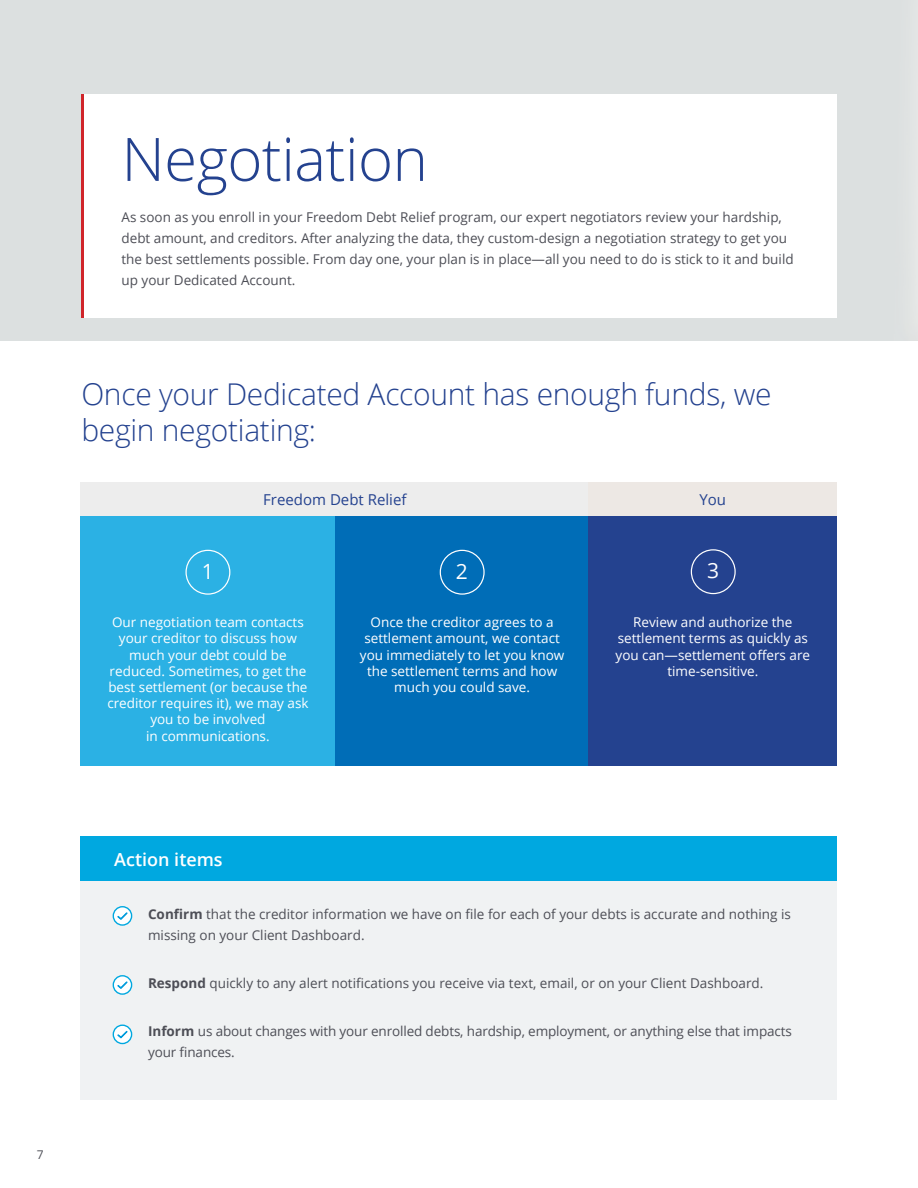
<style>
.page{position:relative;width:918px;height:1188px;background:#fff}
.page>*{position:absolute;margin:0;border:0;box-sizing:border-box;transform-origin:0 0}
.t1{font:300 60px "Open Sans";letter-spacing:-.01em;color:#24428f}
.t2{font:300 30px/36px "Open Sans";letter-spacing:-.01em;color:#24428f}
.t3{font:21px "Open Sans";color:#fff}
.t4{font:600 18px "Open Sans";color:#fff}
.t5{font:15px "Open Sans";color:#24428f}
.t6{font:13.5px/21px "Open Sans";color:#4d4e56}
.t7{font:13.5px/16.2px "Open Sans";color:#fff;text-align:center}
.t8{font:12px "Open Sans";color:#4d4e56}
.s1{font-weight:700}
</style>
<div class="page">
<hr style="left:81px;top:94px;width:3px;height:224px;background:#d0252a">
<div style="left:81px;top:836px;width:756px;height:46px;background:#00a8e0"></div>
<div style="left:81px;top:882px;width:756px;height:218px;background:#f0f2f3"></div>
<div style="left:81px;top:516px;width:254px;height:250px;background:#2bb1e4"></div>
<div style="left:335px;top:516px;width:254px;height:250px;background:#006db7"></div>
<div style="left:589px;top:516px;width:248px;height:250px;background:#24428f"></div>
<div style="left:185px;top:550px;width:45px;height:45px;border:1px solid #fff;border-radius:50%"></div>
<div style="left:440px;top:550px;width:45px;height:45px;border:1px solid #fff;border-radius:50%"></div>
<svg style="left:113px;top:907px;width:19px;height:18px"></svg>
<div style="left:113px;top:906px;width:19px;height:20px;border:1px solid #00a8e0;border-radius:50%"></div>
<svg style="left:117px;top:912px;width:11px;height:8px"></svg>
<svg style="left:113px;top:976px;width:19px;height:18px"></svg>
<div style="left:113px;top:975px;width:19px;height:20px;border:1px solid #00a8e0;border-radius:50%"></div>
<svg style="left:117px;top:981px;width:11px;height:8px"></svg>
<svg style="left:113px;top:1025px;width:19px;height:19px"></svg>
<div style="left:113px;top:1025px;width:19px;height:19px;border:1px solid #00a8e0;border-radius:50%"></div>
<svg style="left:117px;top:1031px;width:11px;height:7px"></svg>
<div style="left:81px;top:482px;width:508px;height:34px;background:#ededed"></div>
<div style="left:589px;top:482px;width:248px;height:34px;background:#ede8e4"></div>
<div style="left:691px;top:549px;width:45px;height:45px;border:1px solid #fff;border-radius:50%"></div>
<h1 class="t1" style="left:122px;top:118px;width:308px">Negotiation</h1>
<p class="t6" style="left:122px;top:206px;width:674px">As soon as you enroll in your Freedom Debt Relief program, our expert negotiators review your hardship, debt amount, and creditors. After analyzing the data, they custom-design a negotiation strategy to get you the best settlements possible. From day one, your plan is in place—all you need to do is stick to it and build up your Dedicated Account.</p>
<h2 class="t2" style="left:81px;top:375px;width:692px">Once your Dedicated Account has enough funds, we begin negotiating:</h2>
<p class="t5" style="left:263px;top:489px;width:145px">Freedom Debt Relief</p>
<p class="t5" style="left:700px;top:489px;width:28px">You</p>
<h3 class="t3" style="left:202px;top:557px;width:14px">1</h3>
<h3 class="t3" style="left:456px;top:557px;width:14px">2</h3>
<h3 class="t3" style="left:707px;top:556px;width:14px">3</h3>
<p class="t7" style="left:107px;top:614px;width:203px">Our negotiation team contacts your creditor to discuss how much your debt could be reduced. Sometimes, to get the best settlement (or because the creditor requires it), we may ask you to be involved<br>in communications.</p>
<p class="t7" style="left:360px;top:614px;width:206px">Once the creditor agrees to a settlement amount, we contact you immediately to let you know the settlement terms and how much you could save.</p>
<p class="t7" style="left:616px;top:614px;width:196px">Review and authorize the settlement terms as quickly as you can—settlement offers are time-sensitive.</p>
<p class="t8" style="left:37px;top:1147px;width:8px">7</p>
<h3 class="t4" style="left:114px;top:847px;width:110px">Action items</h3>
<p class="t6" style="left:148px;top:903px;width:644px"><span class="s1">Confirm</span> that the creditor information we have on file for each of your debts is accurate and nothing is missing on your Client Dashboard.</p>
<p class="t6" style="left:148px;top:972px;width:617px"><span class="s1">Respond</span> quickly to any alert notifications you receive via text, email, or on your Client Dashboard.</p>
<p class="t6" style="left:148px;top:1020px;width:645px"><span class="s1">Inform</span> us about changes with your enrolled debts, hardship, employment, or anything else that impacts your finances.</p>
</div>
